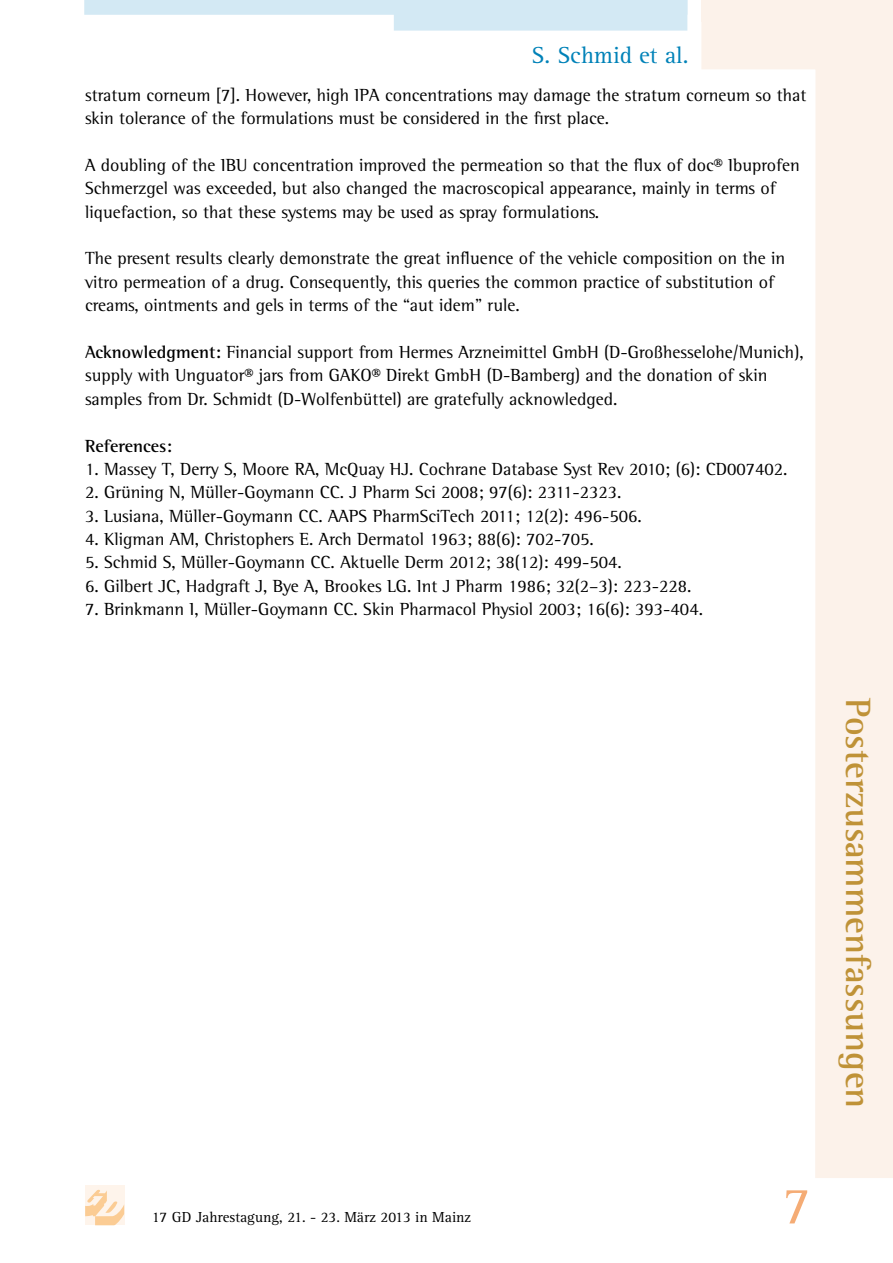
<style>
.page{position:relative;width:893px;height:1263px;background:#fff}
.page>*{position:absolute;margin:0;border:0;box-sizing:border-box;transform-origin:0 0}
.t1{font:54px "Agfa Rotis Serif";color:#f5ac75}
.t2{font:700 36px "Agfa Rotis Semi Serif";color:#bf9237}
.t3{font:24px "Agfa Rotis Serif";color:#0082b8}
.t4{font:18px/23.4px "Agfa Rotis Semi Serif";color:#000}
.t5{font:700 18px "Agfa Rotis Semi Serif";color:#000}
.t6{font:15px "Agfa Rotis Serif";color:#000}
.s1{font-weight:700}
</style>
<div class="page">
<svg style="left:701px;top:21px;width:192px;height:1157px"></svg>
<div style="left:85px;top:1186px;width:39px;height:39px;background:#fef4eb"></div>
<svg style="left:85px;top:1189px;width:39px;height:36px"></svg>
<svg style="left:84px;top:0;width:603px;height:31px"></svg>
<div style="left:701px;top:0;width:192px;height:21px;background:#fcf2ea"></div>
<h3 class="t3" style="left:532px;top:41px;width:159px">S. Schmid et al.</h3>
<p class="t4" style="left:85px;top:83px;width:723px">stratum corneum [7]. However, high IPA concentrations may damage the stratum corneum so that skin tolerance of the formulations must be considered in the first place.</p>
<p class="t4" style="left:85px;top:153px;width:716px">A doubling of the IBU concentration improved the permeation so that the flux of doc® Ibuprofen<br>Schmerzgel was exceeded, but also changed the macroscopical appearance, mainly in terms of liquefaction, so that these systems may be used as spray formulations.</p>
<p class="t4" style="left:85px;top:247px;width:702px">The present results clearly demonstrate the great influence of the vehicle composition on the in vitro permeation of a drug. Consequently, this queries the common practice of substitution of creams, ointments and gels in terms of the “aut idem” rule.</p>
<p class="t4" style="left:85px;top:340px;width:720px"><span class="s1">Acknowledgment:</span> Financial support from Hermes Arzneimittel GmbH (D-Großhesselohe/Munich), supply with Unguator® jars from GAKO® Direkt GmbH (D-Bamberg) and the donation of skin samples from Dr. Schmidt (D-Wolfenbüttel) are gratefully acknowledged.</p>
<p class="t5" style="left:85px;top:435px;width:88px">References:</p>
<p class="t4" style="left:85px;top:457px;width:704px">1. Massey T, Derry S, Moore RA, McQuay HJ. Cochrane Database Syst Rev 2010; (6): CD007402.</p>
<p class="t4" style="left:85px;top:480px;width:538px">2. Grüning N, Müller-Goymann CC. J Pharm Sci 2008; 97(6): 2311-2323.</p>
<p class="t4" style="left:85px;top:504px;width:558px">3. Lusiana, Müller-Goymann CC. AAPS PharmSciTech 2011; 12(2): 496-506.</p>
<p class="t4" style="left:85px;top:527px;width:510px">4. Kligman AM, Christophers E. Arch Dermatol 1963; 88(6): 702-705.</p>
<p class="t4" style="left:85px;top:551px;width:538px">5. Schmid S, Müller-Goymann CC. Aktuelle Derm 2012; 38(12): 499-504.</p>
<p class="t4" style="left:85px;top:574px;width:608px">6. Gilbert JC, Hadgraft J, Bye A, Brookes LG. Int J Pharm 1986; 32(2–3): 223-228.</p>
<p class="t4" style="left:85px;top:597px;width:619px">7. Brinkmann I, Müller-Goymann CC. Skin Pharmacol Physiol 2003; 16(6): 393-404.</p>
<h2 class="t2" style="left:880px;top:698px;width:411px;rotate:90deg">Posterzusammenfassungen</h2>
<p class="t6" style="left:152px;top:1208px;width:321px">17 GD Jahrestagung, 21. - 23. März 2013 in Mainz</p>
<h1 class="t1" style="left:783px;top:1175px;width:30px">7</h1>
</div>
